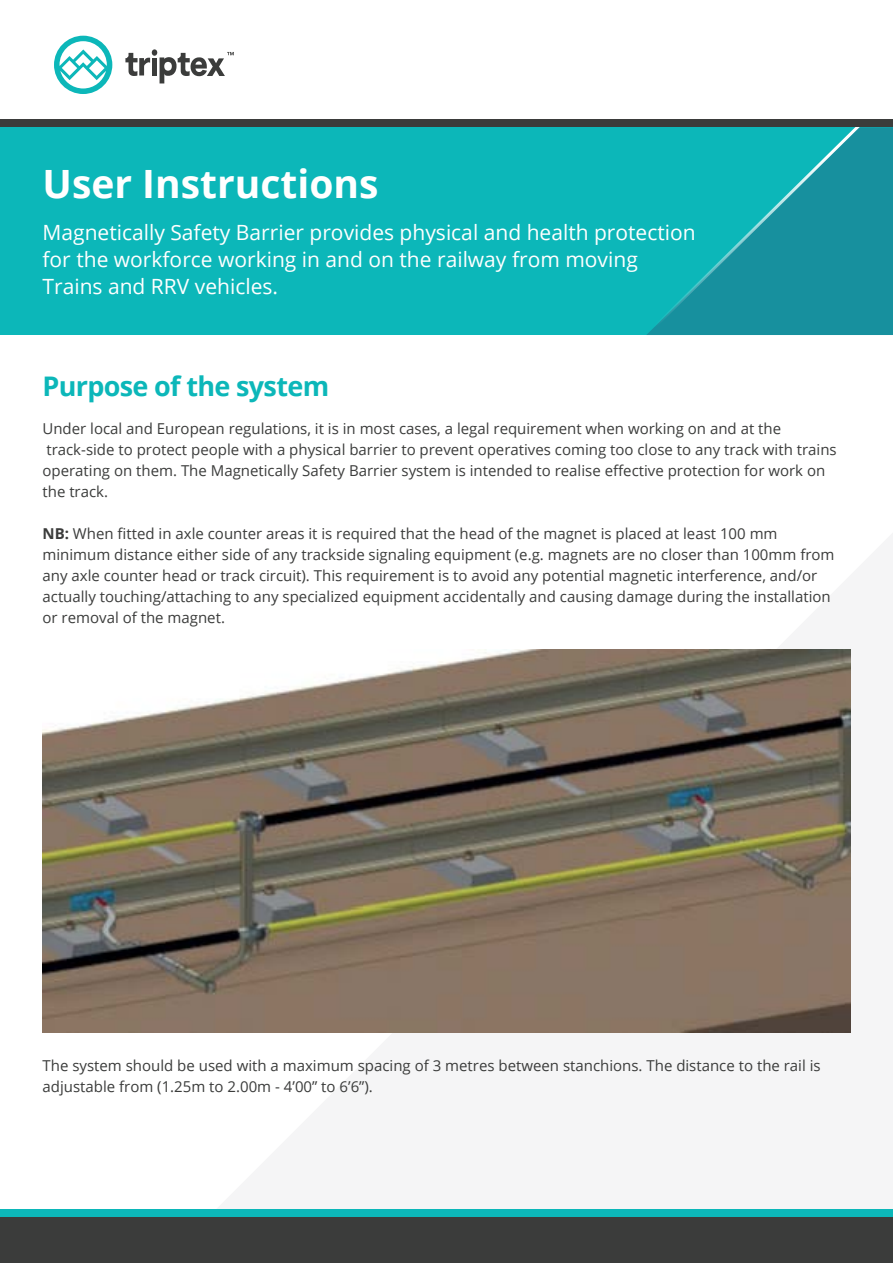
<style>
.page{position:relative;width:893px;height:1263px;background:#fff}
.page>*{position:absolute;margin:0;border:0;box-sizing:border-box;transform-origin:0 0}
.t1{font:700 39px "Open Sans";color:#fff}
.t2{font:700 27px "Open Sans";letter-spacing:-.025em;color:#0cb7b9}
.t3{font:21px/27px "Open Sans";color:#fff}
.t4{font:15px/21px "Open Sans";color:#3b3c3b}
.s1{font-weight:700}
</style>
<div class="page">
<div style="left:0;top:127px;width:893px;height:208px;background:#0cb7b9"></div>
<div style="left:647px;top:127px;width:246px;height:208px;background:#17909e"></div>
<svg style="left:648px;top:127px;width:214px;height:206px"></svg>
<div style="left:0;top:1217px;width:893px;height:46px;background:#3b3c3b"></div>
<div style="left:0;top:1209px;width:893px;height:8px;background:#0cb7b9"></div>
<div style="left:0;top:120px;width:893px;height:7px;background:#3b3c3b"></div>
<svg style="left:54px;top:36px;width:58px;height:58px"></svg>
<svg style="left:125px;top:49px;width:109px;height:34px"></svg>
<img style="left:43px;top:649px;width:807px;height:384px">
<p class="t1" style="left:43px;top:156px;width:337px">User Instructions</p>
<p class="t3" style="left:43px;top:219px;width:655px">Magnetically Safety Barrier provides physical and health protection for the workforce working in and on the railway from moving<br>Trains and RRV vehicles.</p>
<p class="t2" style="left:43px;top:367px;width:288px">Purpose of the system</p>
<p class="t4" style="left:43px;top:417px;width:796px">Under local and European regulations, it is in most cases, a legal requirement when working on and at the track-side to protect people with a physical barrier to prevent operatives coming too close to any track with trains operating on them. The Magnetically Safety Barrier system is intended to realise effective protection for work on the track.</p>
<p class="t4" style="left:43px;top:522px;width:793px"><span class="s1">NB:</span> When fitted in axle counter areas it is required that the head of the magnet is placed at least 100 mm minimum distance either side of any trackside signaling equipment (e.g. magnets are no closer than 100mm from any axle counter head or track circuit). This requirement is to avoid any potential magnetic interference, and/or actually touching/attaching to any specialized equipment accidentally and causing damage during the installation or removal of the magnet.</p>
<p class="t4" style="left:43px;top:1054px;width:780px">The system should be used with a maximum spacing of 3 metres between stanchions. The distance to the rail is adjustable from (1.25m to 2.00m - 4’00” to 6’6”).</p>
</div>
